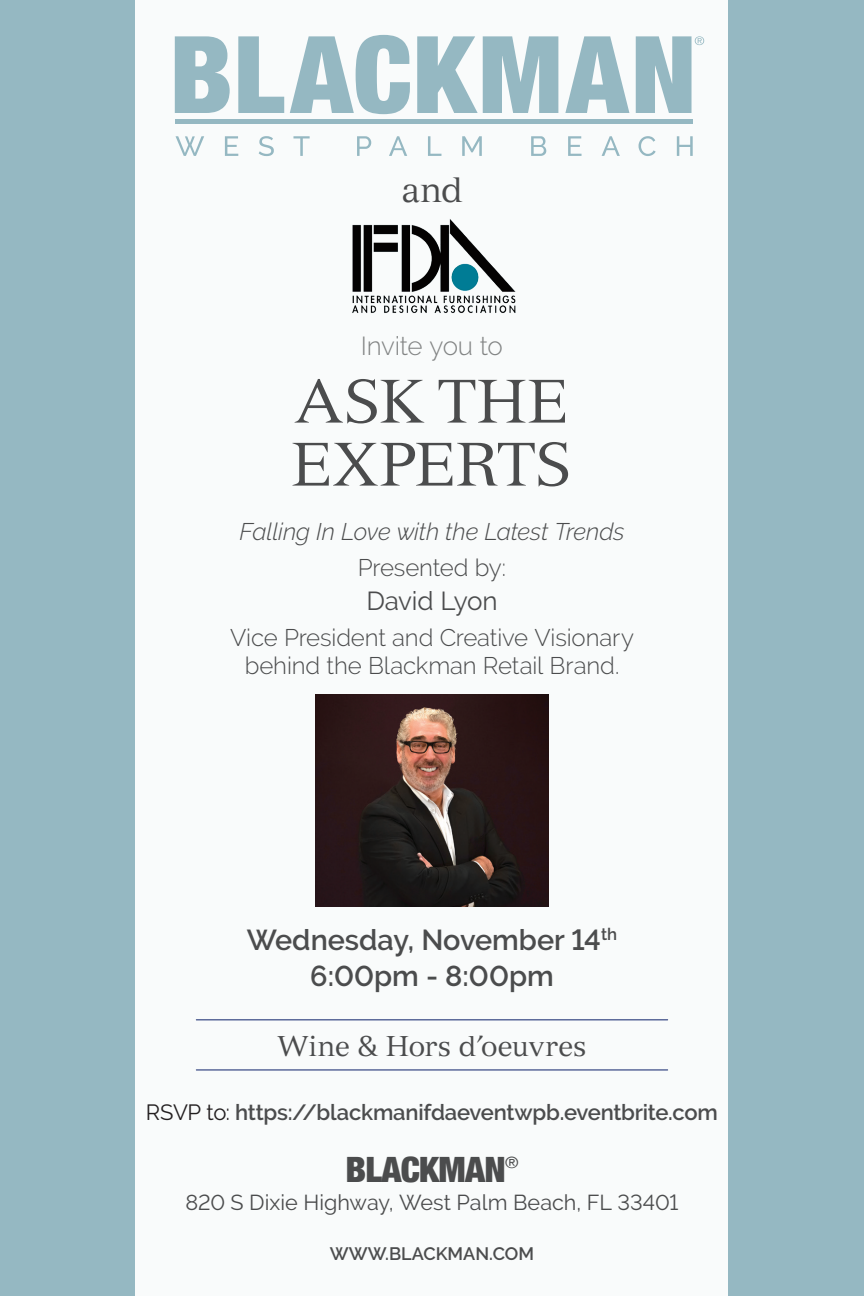
<style>
.page{position:relative;width:864px;height:1296px;background:#95b8c2}
.page>*{position:absolute;margin:0;border:0;box-sizing:border-box;transform-origin:0 0}
.t1{font:60px "Versailles";letter-spacing:-.015em;color:#4b4c4d}
.t2{font:900 condensed 35px "Helvetica Neue";letter-spacing:-.02em;color:#4b4c4d}
.t3{font:34.6px "Versailles";color:#4b4c4d}
.t4{font:600 28.8px "Raleway";color:#4b4c4d}
.t5{font:28px "Versailles";letter-spacing:-.005em;color:#4b4c4d}
.t6{font:300 26px "Raleway";letter-spacing:-.015em;color:#828484}
.t7{font:26px "Raleway";letter-spacing:-.01em;color:#4b4c4d}
.t8{font:300 24px "Raleway";letter-spacing:-.005em;color:#4b4c4d}
.t9{font:italic 300 24px/36px "Raleway";letter-spacing:-.01em;color:#4b4c4d;text-align:center}
.t10{font:600 22px "Raleway";letter-spacing:-.01em;color:#4b4c4d}
.t11{font:21.6px "Raleway";color:#4b4c4d}
.t12{font:600 18px "Raleway";color:#4b4c4d}
.t13{font:15.6px "Helvetica Neue";color:#4b4c4d;scale:1.08 1}
.s1{font-style:normal}
.s2{font-weight:400;color:#231f20}
</style>
<div class="page">
<div style="left:136px;top:0;width:592px;height:1296px;background:#fff"></div>
<hr style="left:176px;top:119px;width:517px;height:4px;background:#95b8c2">
<svg style="left:175px;top:35px;width:529px;height:79px"></svg>
<svg style="left:176px;top:136px;width:517px;height:20px"></svg>
<img style="left:352px;top:219px;width:164px;height:95px">
<hr style="left:196px;top:1019px;width:472px;height:1px;background:#0d2169">
<hr style="left:196px;top:1069px;width:472px;height:1px;background:#0d2169">
<img style="left:316px;top:695px;width:232px;height:212px">
<p class="t3" style="left:401px;top:169px;width:63px">and</p>
<p class="t6" style="left:361px;top:330px;width:144px">Invite you to</p>
<p class="t1" style="left:294px;top:366px;width:277px">ASK THE</p>
<p class="t1" style="left:291px;top:429px;width:283px">EXPERTS</p>
<p class="t9" style="left:240px;top:513px;width:386px">Falling In Love with the Latest Trends<br><span class="s1">Presented by:</span></p>
<p class="t7" style="left:366px;top:585px;width:133px">David Lyon</p>
<p class="t8" style="left:230px;top:623px;width:405px">Vice President and Creative Visionary</p>
<p class="t8" style="left:245px;top:651px;width:376px">behind the Blackman Retail Brand.</p>
<p class="t4" style="left:247px;top:923px;width:372px">Wednesday, November 14<sup>th</sup></p>
<p class="t4" style="left:310px;top:959px;width:245px">6:00pm - 8:00pm</p>
<p class="t5" style="left:277px;top:1029px;width:311px">Wine &amp; Hors d’oeuvres</p>
<p class="t10" style="left:146px;top:1100px;width:574px"><span class="s2">RSVP to:</span> https://blackmanifdaeventwpb.eventbrite.com</p>
<p class="t2" style="left:346px;top:1141px;width:162px">BLACKMAN</p>
<p class="t13" style="left:505px;top:1151px;width:14px">®</p>
<p class="t11" style="left:185px;top:1190px;width:495px">820 S Dixie Highway, West Palm Beach, FL 33401</p>
<p class="t12" style="left:330px;top:1244px;width:206px">WWW.BLACKMAN.COM</p>
</div>
